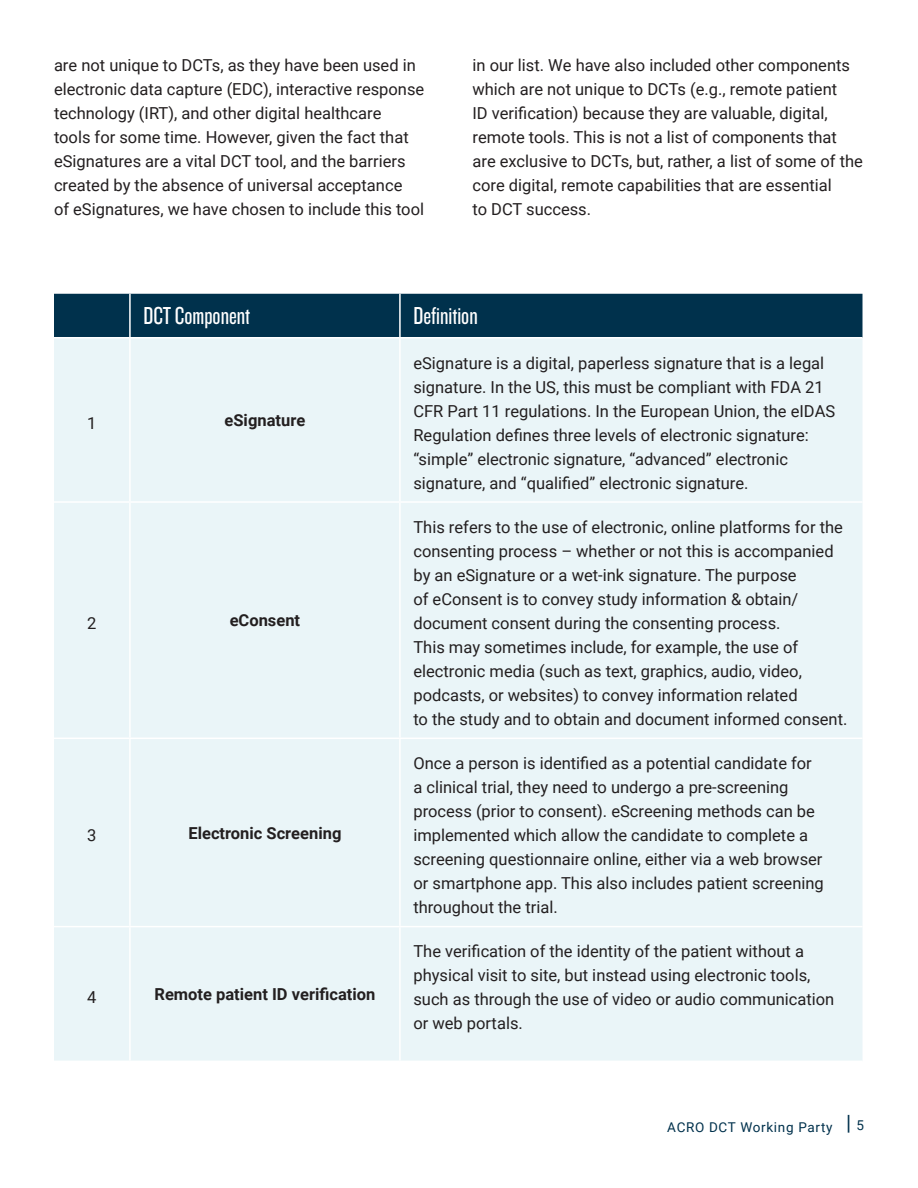
<style>
.page{position:relative;width:918px;height:1188px;background:#fff}
.page>*{position:absolute;margin:0;border:0;box-sizing:border-box;transform-origin:0 0}
.t1{font:25.5px "Knockout HTF28 Junior Featherwt";color:#fff}
.t2{font:16.5px/24px "Roboto";color:#231f20}
.t3{font:700 16.5px "Roboto";color:#231f20}
.t4{font:13.5px "Roboto";letter-spacing:.05em;color:#00314c}
.s1{font-size:21px}
</style>
<div class="page">
<div style="left:54px;top:294px;width:808px;height:43px;background:#00314c"></div>
<div style="left:54px;top:338px;width:808px;height:723px;background:#eaf5f8"></div>
<hr style="left:129px;top:294px;width:2px;height:43px;background:#fff">
<hr style="left:399px;top:294px;width:2px;height:43px;background:#fff">
<hr style="left:129px;top:338px;width:2px;height:163px;background:#fff">
<hr style="left:399px;top:338px;width:2px;height:163px;background:#fff">
<hr style="left:54px;top:501px;width:76px;height:2px;background:#fff">
<hr style="left:130px;top:501px;width:270px;height:2px;background:#fff">
<hr style="left:129px;top:503px;width:2px;height:235px;background:#fff">
<hr style="left:400px;top:501px;width:462px;height:2px;background:#fff">
<hr style="left:399px;top:503px;width:2px;height:235px;background:#fff">
<hr style="left:54px;top:738px;width:76px;height:1px;background:#fff">
<hr style="left:130px;top:738px;width:270px;height:1px;background:#fff">
<hr style="left:129px;top:739px;width:2px;height:187px;background:#fff">
<hr style="left:400px;top:738px;width:462px;height:1px;background:#fff">
<hr style="left:399px;top:739px;width:2px;height:187px;background:#fff">
<hr style="left:54px;top:926px;width:76px;height:1px;background:#fff">
<hr style="left:130px;top:926px;width:270px;height:1px;background:#fff">
<hr style="left:129px;top:927px;width:2px;height:134px;background:#fff">
<hr style="left:400px;top:926px;width:462px;height:1px;background:#fff">
<hr style="left:399px;top:927px;width:2px;height:134px;background:#fff">
<p class="t2" style="left:54px;top:53px;width:372px">are not unique to DCTs, as they have been used in electronic data capture (EDC), interactive response technology (IRT), and other digital healthcare<br>tools for some time. However, given the fact that eSignatures are a vital DCT tool, and the barriers created by the absence of universal acceptance<br>of eSignatures, we have chosen to include this tool</p>
<p class="t2" style="left:472px;top:53px;width:392px">in our list. We have also included other components which are not unique to DCTs (e.g., remote patient<br>ID verification) because they are valuable, digital, remote tools. This is not a list of components that are exclusive to DCTs, but, rather, a list of some of the core digital, remote capabilities that are essential<br>to DCT success.</p>
<p class="t1" style="left:143px;top:303px;width:108px">DCT Component</p>
<p class="t1" style="left:413px;top:303px;width:66px">Definition</p>
<p class="t2" style="left:87px;top:410px;width:11px">1</p>
<p class="t3" style="left:225px;top:409px;width:82px">eSignature</p>
<p class="t2" style="left:87px;top:610px;width:11px">2</p>
<p class="t3" style="left:230px;top:609px;width:72px">eConsent</p>
<p class="t2" style="left:87px;top:823px;width:11px">3</p>
<p class="t3" style="left:188px;top:821px;width:155px">Electronic Screening</p>
<p class="t2" style="left:87px;top:984px;width:11px">4</p>
<p class="t3" style="left:154px;top:983px;width:222px">Remote patient ID verification</p>
<p class="t2" style="left:413px;top:350px;width:423px">eSignature is a digital, paperless signature that is a legal signature. In the US, this must be compliant with FDA 21<br>CFR Part 11 regulations. In the European Union, the eIDAS Regulation defines three levels of electronic signature: “simple” electronic signature, “advanced” electronic signature, and “qualified” electronic signature.</p>
<p class="t2" style="left:413px;top:514px;width:436px">This refers to the use of electronic, online platforms for the consenting process – whether or not this is accompanied by an eSignature or a wet-ink signature. The purpose<br>of eConsent is to convey study information &amp; obtain/ document consent during the consenting process.<br>This may sometimes include, for example, the use of electronic media (such as text, graphics, audio, video, podcasts, or websites) to convey information related<br>to the study and to obtain and document informed consent.</p>
<p class="t2" style="left:413px;top:751px;width:412px">Once a person is identified as a potential candidate for a clinical trial, they need to undergo a pre-screening process (prior to consent). eScreening methods can be implemented which allow the candidate to complete a screening questionnaire online, either via a web browser or smartphone app. This also includes patient screening throughout the trial.</p>
<p class="t2" style="left:413px;top:939px;width:422px">The verification of the identity of the patient without a physical visit to site, but instead using electronic tools, such as through the use of video or audio communication or web portals.</p>
<p class="t4" style="left:667px;top:1118px;width:198px">ACRO DCT Working Party <span class="s1">|</span> 5</p>
</div>
